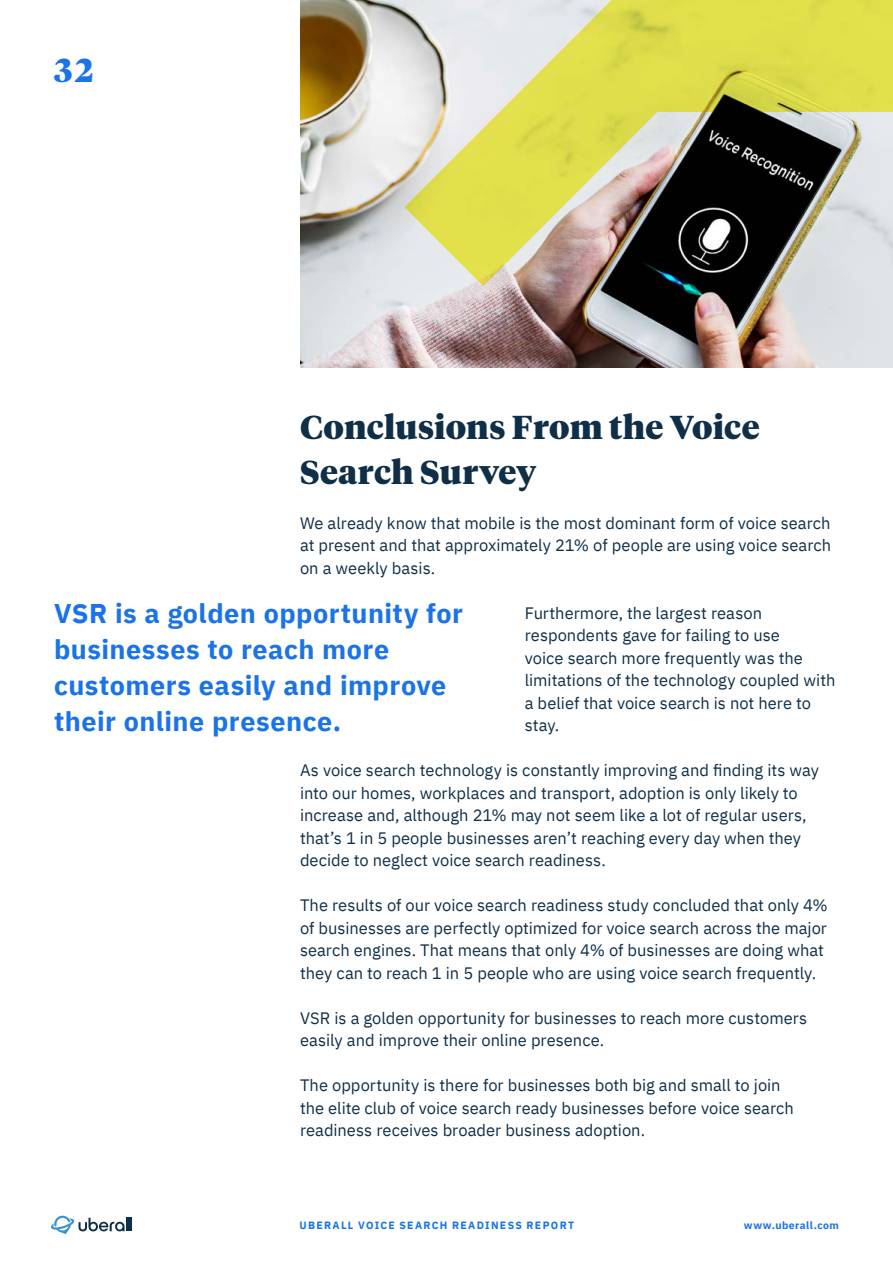
<style>
.page{position:relative;width:893px;height:1263px;background:#fff}
.page>*{position:absolute;margin:0;border:0;box-sizing:border-box;transform-origin:0 0}
.t1{font:900 33px/45px "Tiempos Headline Test";letter-spacing:.005em;color:#0f2f49}
.t2{font:900 33px "Tiempos Headline Test";color:#1a73e8}
.t3{font:700 27px/36px "IBM Plex Sans";letter-spacing:.015em;color:#1a73e8}
.t4{font:16.5px/22.5px "IBM Plex Sans";color:#0f2f49}
.t5{font:700 10.5px "IBM Plex Sans";letter-spacing:.12em;color:#1a73e8}
.t6{font:700 10.5px "IBM Plex Sans";letter-spacing:.045em;color:#1a73e8}
</style>
<div class="page">
<svg style="left:51px;top:1216px;width:81px;height:18px"></svg>
<img style="left:300px;top:0;width:593px;height:368px">
<svg style="left:611px;top:0;width:282px;height:111px;fill:#e0de4b"></svg>
<svg style="left:404px;top:1px;width:286px;height:285px"></svg>
<h1 class="t2" style="left:54px;top:47px;width:41px">32</h1>
<h1 class="t1" style="left:300px;top:403px;width:461px">Conclusions From the Voice<br>Search Survey</h1>
<p class="t4" style="left:300px;top:510px;width:533px;text-align:justify">We already know that mobile is the most dominant form of voice search at present and that approximately 21% of people are using voice search on a weekly basis.</p>
<p class="t4" style="left:525px;top:600px;width:312px">Furthermore, the largest reason respondents gave for failing to use<br>voice search more frequently was the limitations of the technology coupled with a belief that voice search is not here to stay.</p>
<p class="t4" style="left:300px;top:758px;width:521px">As voice search technology is constantly improving and finding its way into our homes, workplaces and transport, adoption is only likely to increase and, although 21% may not seem like a lot of regular users, that’s 1 in 5 people businesses aren’t reaching every day when they decide to neglect voice search readiness.</p>
<p class="t4" style="left:300px;top:893px;width:529px">The results of our voice search readiness study concluded that only 4% of businesses are perfectly optimized for voice search across the major search engines. That means that only 4% of businesses are doing what they can to reach 1 in 5 people who are using voice search frequently.</p>
<p class="t4" style="left:300px;top:1005px;width:509px">VSR is a golden opportunity for businesses to reach more customers easily and improve their online presence.</p>
<p class="t4" style="left:300px;top:1073px;width:495px">The opportunity is there for businesses both big and small to join the elite club of voice search ready businesses before voice search readiness receives broader business adoption.</p>
<h2 class="t3" style="left:54px;top:593px;width:411px">VSR is a golden opportunity for businesses to reach more customers easily and improve their online presence.</h2>
<p class="t5" style="left:299px;top:1217px;width:276px">UBERALL VOICE SEARCH READINESS REPORT</p>
<p class="t6" style="left:744px;top:1217px;width:97px">www.uberall.com</p>
</div>
